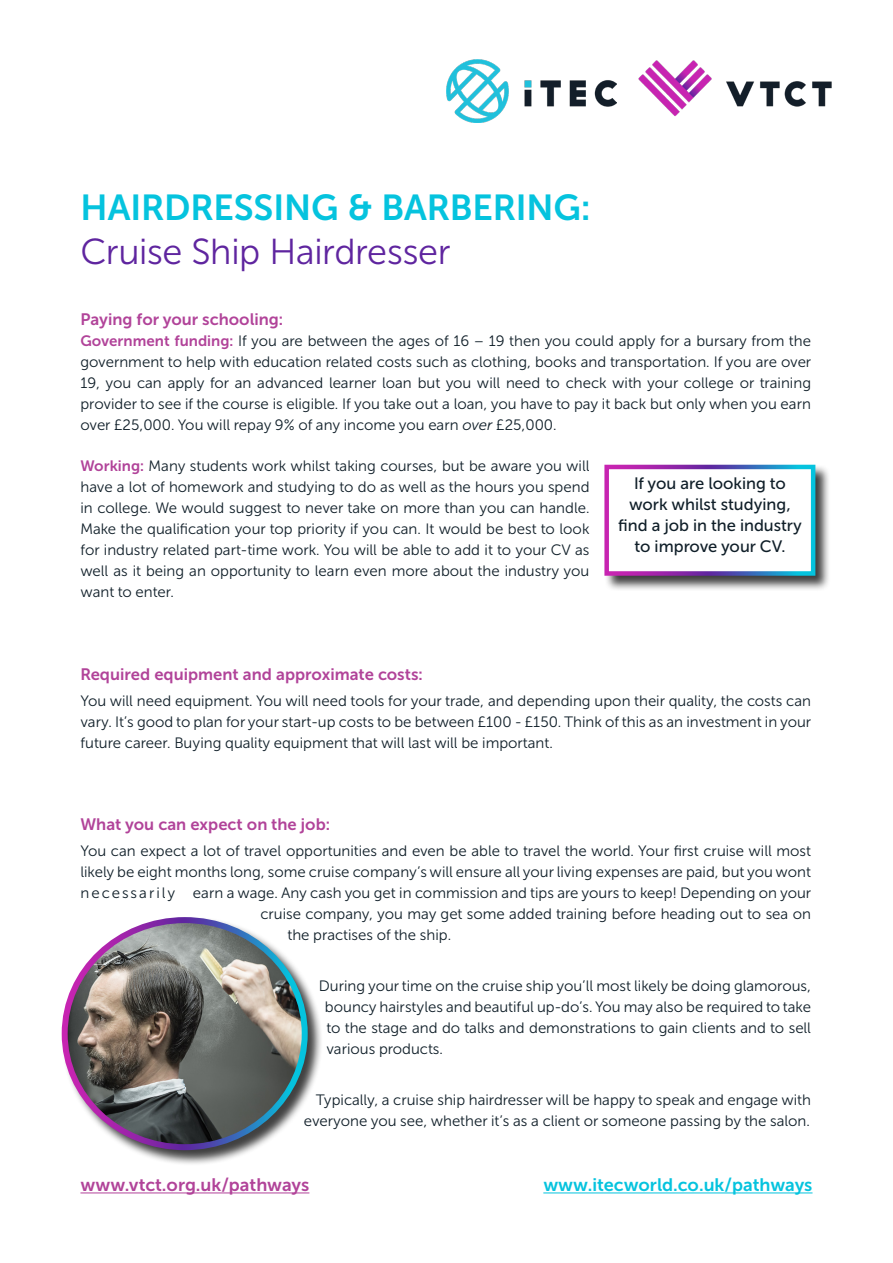
<style>
.page{position:relative;width:893px;height:1263px;background:#fff}
.page>*{position:absolute;margin:0;border:0;box-sizing:border-box;transform-origin:0 0}
.t1{font:36px "Museo Sans Cyrl 700";letter-spacing:-.005em;color:#05c3de}
.t2{font:36px "Museo Sans Cyrl 300";letter-spacing:-.01em;color:#5f259f}
.Body_copy{font:18px "Museo Sans Cyrl 700";color:#05c3de}
.Body_copy-2{font:18px "Museo Sans Cyrl 700";color:#b14399}
.Body_copy-3{font:16.5px "Museo Sans Cyrl 700";color:#b14399}
.Body_copy-4{font:16.5px/21px "Museo Sans Cyrl 500";color:#0f1e28;text-align:center}
.Body_copy-5{font:15px/21px "Museo Sans Cyrl 300";color:#0f1e28;text-align:justify}
.s1{font-family:"Museo Sans Cyrl 700";color:#b14399}
.s2{font-style:italic}
</style>
<div class="page">
<div style="left:604px;top:464px;width:227px;height:127px;background:#000;opacity:.75"></div>
<div style="left:607px;top:467px;width:206px;height:106px;background:#fff"></div>
<img style="left:446px;top:60px;width:171px;height:62px">
<img style="left:638px;top:60px;width:194px;height:56px">
<hr style="left:80px;top:1192px;width:229px;height:1px;background:#b14399">
<hr style="left:543px;top:1192px;width:269px;height:1px;background:#05c3de">
<div style="left:61px;top:916px;width:262px;height:250px;background:#000;opacity:.75"></div>
<img style="left:65px;top:920px;width:240px;height:227px">
<div style="left:62px;top:917px;width:246px;height:233px;border:6px solid #fff;border-radius:50%"></div>
<p class="t1" style="left:80px;top:188px;width:512px">HAIRDRESSING &amp; BARBERING:</p>
<p class="t2" style="left:80px;top:232px;width:372px">Cruise Ship Hairdresser</p>
<p class="Body_copy-3" style="left:80px;top:310px;width:204px">Paying for your schooling:</p>
<p class="Body_copy-5" style="left:80px;top:331px;width:732px"><span class="s1">Government funding:</span> If you are between the ages of 16 – 19 then you could apply for a bursary from the government to help with education related costs such as clothing, books and transportation. If you are over 19, you can apply for an advanced learner loan but you will need to check with your college or training provider to see if the course is eligible. If you take out a loan, you have to pay it back but only when you earn over £25,000. You will repay 9% of any income you earn <span class="s2">over</span> £25,000.</p>
<p class="Body_copy-5" style="left:80px;top:456px;width:510px"><span class="s1">Working:</span> Many students work whilst taking courses, but be aware you will have a lot of homework and studying to do as well as the hours you spend in college. We would suggest to never take on more than you can handle.<br>Make the qualification your top priority if you can. It would be best to look for industry related part-time work. You will be able to add it to your CV as well as it being an opportunity to learn even more about the industry you want to enter.</p>
<p class="Body_copy-4" style="left:618px;top:473px;width:185px">If you are looking to work whilst studying, find a job in the industry to improve your CV.</p>
<p class="Body_copy-3" style="left:80px;top:665px;width:344px">Required equipment and approximate costs:</p>
<p class="Body_copy-5" style="left:80px;top:690px;width:732px">You will need equipment. You will need tools for your trade, and depending upon their quality, the costs can vary. It’s good to plan for your start-up costs to be between £100 - £150. Think of this as an investment in your future career. Buying quality equipment that will last will be important.</p>
<p class="Body_copy-3" style="left:80px;top:815px;width:251px">What you can expect on the job:</p>
<p class="Body_copy-5" style="left:80px;top:840px;width:732px">You can expect a lot of travel opportunities and even be able to travel the world. Your first cruise will most</p>
<p class="Body_copy-5" style="left:80px;top:861px;width:732px">likely be eight months long, some cruise company’s will ensure all your living expenses are paid, but you wont</p>
<p class="Body_copy-5" style="left:80px;top:882px;width:732px">n e ce s s a r i l y earn a wage. Any cash you get in commission and tips are yours to keep! Depending on your</p>
<p class="Body_copy-5" style="left:260px;top:903px;width:552px">cruise company, you may get some added training before heading out to sea on</p>
<p class="Body_copy-5" style="left:287px;top:924px;width:165px">the practises of the ship.</p>
<p class="Body_copy-5" style="left:325px;top:975px;width:488px;text-indent:-6px">During your time on the cruise ship you’ll most likely be doing glamorous, bouncy hairstyles and beautiful up-do’s. You may also be required to take to the stage and do talks and demonstrations to gain clients and to sell various products.</p>
<p class="Body_copy-5" style="left:304px;top:1089px;width:509px;text-align:right">Typically, a cruise ship hairdresser will be happy to speak and engage with everyone you see, whether it’s as a client or someone passing by the salon.</p>
<p class="Body_copy-2" style="left:80px;top:1175px;width:230px">www.vtct.org.uk/pathways</p>
<p class="Body_copy" style="left:543px;top:1175px;width:271px">www.itecworld.co.uk/pathways</p>
</div>
